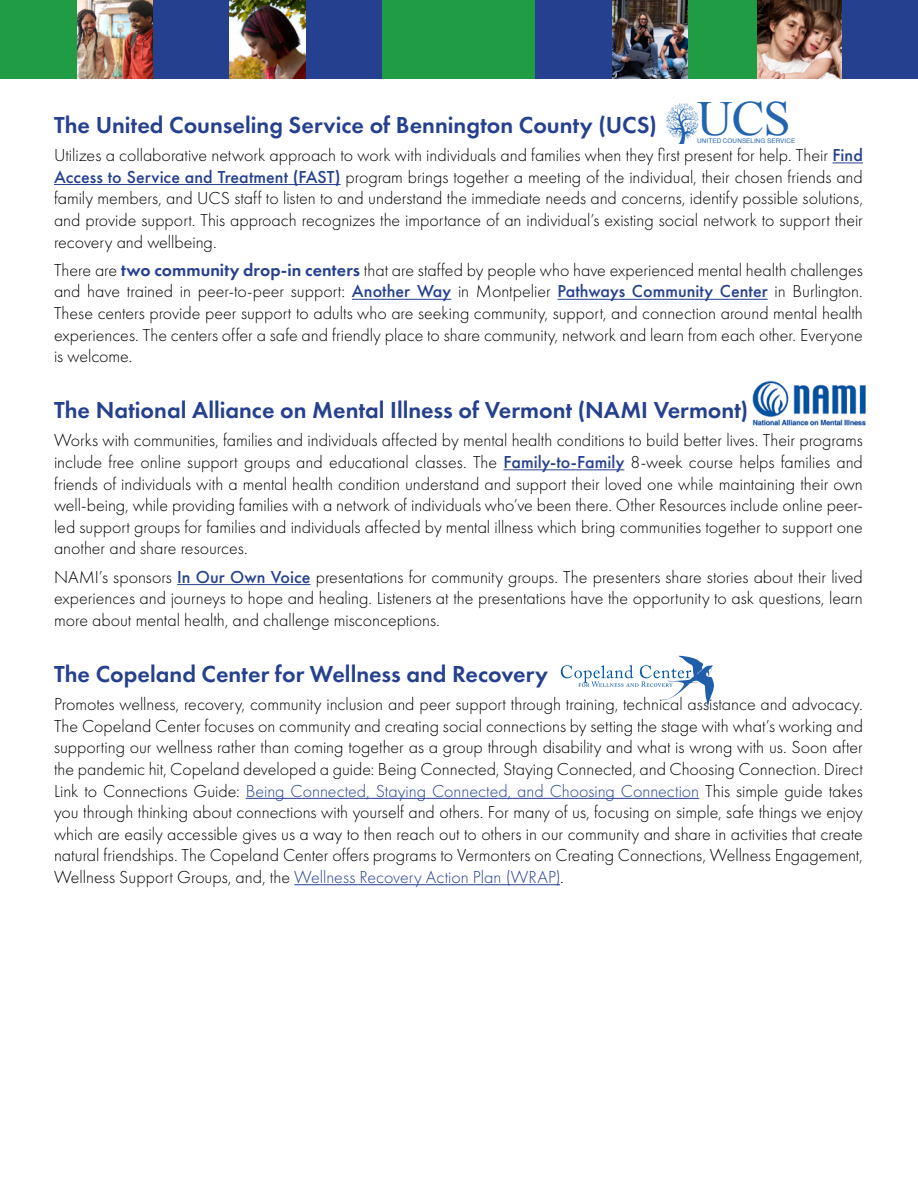
<style>
.page{position:relative;width:918px;height:1188px;background:#fff}
.page>*{position:absolute;margin:0;border:0;box-sizing:border-box;transform-origin:0 0}
.t1{font:49.05px "Times New Roman";color:#2264b0}
.t2{font:600 24px "Futura PT";color:#25408f}
.t3{font:300 18px/21.6px "Futura PT";color:#000;text-align:justify}
.t4{font:6.3px "Helvetica";letter-spacing:.015em;color:#2264b0}
.s1{font-weight:500;color:#25408f}
.s2{font-weight:600;color:#25408f}
.s3{color:#25408f}
</style>
<div class="page">
<hr style="left:832px;top:162px;width:31px;height:1px;background:#25408f">
<hr style="left:54px;top:184px;width:287px;height:1px;background:#25408f">
<hr style="left:352px;top:299px;width:99px;height:1px;background:#25408f">
<hr style="left:558px;top:299px;width:210px;height:1px;background:#25408f">
<hr style="left:504px;top:469px;width:120px;height:1px;background:#25408f">
<hr style="left:177px;top:584px;width:134px;height:1px;background:#25408f">
<hr style="left:246px;top:798px;width:453px;height:1px;background:#25408f">
<hr style="left:294px;top:884px;width:266px;height:1px;background:#25408f">
<svg style="left:561px;top:656px;width:153px;height:50px"></svg>
<img style="left:752px;top:380px;width:114px;height:46px">
<img style="left:666px;top:103px;width:33px;height:41px">
<img style="left:612px;top:0;width:76px;height:78px">
<img style="left:76px;top:0;width:77px;height:79px">
<div style="left:306px;top:0;width:76px;height:78px;background:#25408f"></div>
<div style="left:153px;top:0;width:76px;height:79px;background:#25408f"></div>
<div style="left:0;top:0;width:76px;height:79px;background:#1f9c44"></div>
<div style="left:459px;top:0;width:153px;height:79px;background:#25408f"></div>
<div style="left:688px;top:0;width:77px;height:79px;background:#1f9c44"></div>
<div style="left:842px;top:0;width:76px;height:79px;background:#25408f"></div>
<img style="left:758px;top:0;width:83px;height:79px">
<div style="left:382px;top:0;width:153px;height:79px;background:#1f9c44"></div>
<img style="left:229px;top:0;width:77px;height:79px">
<h1 class="t1" style="left:697px;top:86px;width:95px">UCS</h1>
<p class="t4" style="left:697px;top:136px;width:99px">UNITED COUNSELING SERVICE</p>
<h2 class="t2" style="left:54px;top:110px;width:604px">The United Counseling Service of Bennington County (UCS)</h2>
<p class="t3" style="left:54px;top:144px;width:810px">Utilizes a collaborative network approach to work with individuals and families when they first present for help. Their <span class="s1">Find Access to Service and Treatment (FAST)</span> program brings together a meeting of the individual, their chosen friends and family members, and UCS staff to listen to and understand the immediate needs and concerns, identify possible solutions, and provide support. This approach recognizes the importance of an individual’s existing social network to support their recovery and wellbeing.</p>
<p class="t3" style="left:54px;top:259px;width:810px">There are <span class="s2">two community drop-in centers</span> that are staffed by people who have experienced mental health challenges and have trained in peer-to-peer support: <span class="s1">Another Way</span> in Montpelier <span class="s1">Pathways Community Center</span> in Burlington.<br>These centers provide peer support to adults who are seeking community, support, and connection around mental health experiences. The centers offer a safe and friendly place to share community, network and learn from each other. Everyone is welcome.</p>
<h2 class="t2" style="left:54px;top:395px;width:696px">The National Alliance on Mental Illness of Vermont (NAMI Vermont)</h2>
<p class="t3" style="left:54px;top:430px;width:810px">Works with communities, families and individuals affected by mental health conditions to build better lives. Their programs include free online support groups and educational classes. The <span class="s1">Family-to-Family</span> 8-week course helps families and friends of individuals with a mental health condition understand and support their loved one while maintaining their own well-being, while providing families with a network of individuals who’ve been there. Other Resources include online peer&shy;led support groups for families and individuals affected by mental illness which bring communities together to support one another and share resources.</p>
<p class="t3" style="left:54px;top:566px;width:810px">NAMI’s sponsors <span class="s1">In Our Own Voice</span> presentations for community groups. The presenters share stories about their lived experiences and journeys to hope and healing. Listeners at the presentations have the opportunity to ask questions, learn more about mental health, and challenge misconceptions.</p>
<h2 class="t2" style="left:54px;top:659px;width:495px">The Copeland Center for Wellness and Recovery</h2>
<p class="t3" style="left:54px;top:693px;width:811px">Promotes wellness, recovery, community inclusion and peer support through training, technical assistance and advocacy.<br>The Copeland Center focuses on community and creating social connections by setting the stage with what’s working and supporting our wellness rather than coming together as a group through disability and what is wrong with us. Soon after the pandemic hit, Copeland developed a guide: Being Connected, Staying Connected, and Choosing Connection. Direct Link to Connections Guide: <span class="s3">Being Connected, Staying Connected, and Choosing Connection</span> This simple guide takes you through thinking about connections with yourself and others. For many of us, focusing on simple, safe things we enjoy which are easily accessible gives us a way to then reach out to others in our community and share in activities that create natural friendships. The Copeland Center offers programs to Vermonters on Creating Connections, Wellness Engagement, Wellness Support Groups, and, the <span class="s3">Wellness Recovery Action Plan (WRAP)</span>.</p>
</div>
